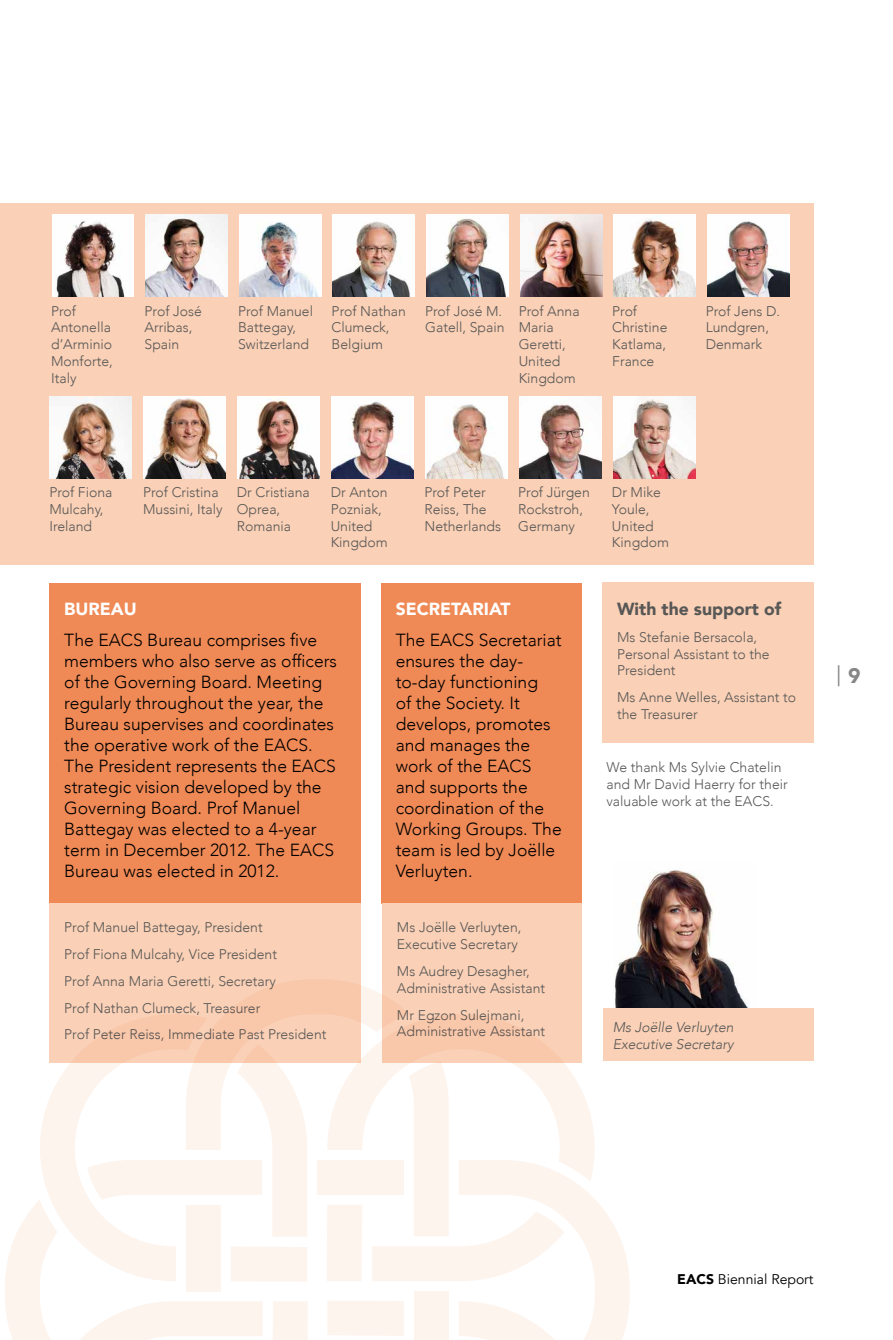
<style>
.page{position:relative;width:893px;height:1340px;background:#fff}
.page>*{position:absolute;margin:0;border:0;box-sizing:border-box;transform-origin:0 0}
.t1{font:21px "Avenir";color:#878787}
.Body{font:300 17.5px/21px "Avenir";color:#000}
.T3{font:900 17.5px "Avenir";color:#fff}
.Body-2{font:900 17.5px "Avenir";color:#575756}
.Body-3{font:300 14px/16.8px "Avenir";color:#575756}
.Name_list{font:300 14px/16.8px "Avenir";color:#575756}
.Legende{font:italic 300 14px "Avenir";color:#575756}
.t2{font:14px "Avenir";color:#000}
.s1{font-weight:900}
</style>
<div class="page">
<div style="left:0;top:203px;width:814px;height:361px;background:#fad0b6"></div>
<img style="left:146px;top:214px;width:82px;height:82px">
<img style="left:707px;top:214px;width:82px;height:82px">
<img style="left:426px;top:396px;width:81px;height:82px">
<img style="left:333px;top:214px;width:82px;height:82px">
<img style="left:520px;top:214px;width:82px;height:82px">
<img style="left:237px;top:396px;width:82px;height:82px">
<img style="left:239px;top:214px;width:82px;height:82px">
<img style="left:49px;top:396px;width:82px;height:82px">
<img style="left:520px;top:396px;width:81px;height:82px">
<img style="left:143px;top:396px;width:82px;height:82px">
<img style="left:614px;top:396px;width:82px;height:82px">
<img style="left:426px;top:214px;width:82px;height:82px">
<img style="left:52px;top:214px;width:82px;height:82px">
<img style="left:614px;top:214px;width:82px;height:82px">
<img style="left:331px;top:396px;width:82px;height:82px">
<div style="left:49px;top:582px;width:311px;height:321px;background:#ef8955"></div>
<div style="left:381px;top:582px;width:200px;height:321px;background:#ef8955"></div>
<div style="left:49px;top:903px;width:311px;height:160px;background:#fad0b6"></div>
<div style="left:382px;top:903px;width:199px;height:160px;background:#fad0b6"></div>
<div style="left:602px;top:582px;width:212px;height:161px;background:#fad0b6"></div>
<svg style="left:5px;top:979px;width:625px;height:360px"></svg>
<img style="left:613px;top:870px;width:136px;height:138px">
<div style="left:603px;top:1008px;width:211px;height:52px;background:#fad0b6"></div>
<p class="Body-3" style="left:51px;top:302px;width:63px">Prof<br>Antonella d’Arminio<br>Monforte,<br>Italy</p>
<p class="Body-3" style="left:145px;top:302px;width:59px">Prof José<br>Arribas,</p>
<p class="Body-3" style="left:145px;top:336px;width:36px">Spain</p>
<p class="Body-3" style="left:238px;top:302px;width:76px">Prof Manuel<br>Battegay,<br>Switzerland</p>
<p class="Body-3" style="left:332px;top:302px;width:76px">Prof Nathan<br>Clumeck,<br>Belgium</p>
<p class="Body-3" style="left:425px;top:302px;width:81px">Prof José M.<br>Gatell, Spain</p>
<p class="Body-3" style="left:519px;top:302px;width:62px">Prof Anna<br>Maria<br>Geretti,</p>
<p class="Body-3" style="left:519px;top:353px;width:59px">United<br>Kingdom</p>
<p class="Body-3" style="left:612px;top:302px;width:57px">Prof<br>Christine<br>Katlama,</p>
<p class="Body-3" style="left:612px;top:353px;width:44px">France</p>
<p class="Body-3" style="left:706px;top:302px;width:76px">Prof Jens D.<br>Lundgren,<br>Denmark</p>
<p class="Body-3" style="left:49px;top:484px;width:65px">Prof Fiona<br>Mulcahy,<br>Ireland</p>
<p class="Body-3" style="left:143px;top:484px;width:81px">Prof Cristina<br>Mussini, Italy</p>
<p class="Body-3" style="left:237px;top:484px;width:74px">Dr Cristiana<br>Oprea,</p>
<p class="Body-3" style="left:237px;top:517px;width:56px">Romania</p>
<p class="Body-3" style="left:331px;top:484px;width:58px">Dr Anton<br>Pozniak,</p>
<p class="Body-3" style="left:331px;top:517px;width:59px">United<br>Kingdom</p>
<p class="Body-3" style="left:424px;top:484px;width:78px">Prof Peter<br>Reiss, The<br>Netherlands</p>
<p class="Body-3" style="left:518px;top:484px;width:73px">Prof Jürgen<br>Rockstroh,<br>Germany</p>
<p class="Body-3" style="left:612px;top:484px;width:59px">Dr Mike<br>Youle,<br>United<br>Kingdom</p>
<p class="T3" style="left:64px;top:594px;width:74px">BUREAU</p>
<p class="Body" style="left:64px;top:629px;width:274px">The EACS Bureau comprises five members who also serve as officers of the Governing Board. Meeting regularly throughout the year, the<br>Bureau supervises and coordinates the operative work of the EACS.<br>The President represents the EACS strategic vision developed by the<br>Governing Board. Prof Manuel<br>Battegay was elected to a 4-year term in December 2012. The EACS<br>Bureau was elected in 2012.</p>
<p class="Body-3" style="left:64px;top:919px;width:200px">Prof Manuel Battegay, President</p>
<p class="Body-3" style="left:64px;top:946px;width:214px">Prof Fiona Mulcahy, Vice President</p>
<p class="Body-3" style="left:64px;top:972px;width:213px">Prof Anna Maria Geretti, Secretary</p>
<p class="Body-3" style="left:64px;top:999px;width:198px">Prof Nathan Clumeck, Treasurer</p>
<p class="Body-3" style="left:64px;top:1026px;width:264px">Prof Peter Reiss, Immediate Past President</p>
<p class="T3" style="left:396px;top:594px;width:116px">SECRETARIAT</p>
<p class="Body" style="left:396px;top:629px;width:168px">The EACS Secretariat ensures the day&shy;to-day functioning<br>of the Society. It develops, promotes and manages the work of the EACS and supports the coordination of the<br>Working Groups. The team is led by Joëlle<br>Verluyten.</p>
<p class="Body-3" style="left:397px;top:919px;width:126px">Ms Joëlle Verluyten,<br>Executive Secretary</p>
<p class="Body-3" style="left:397px;top:962px;width:150px">Ms Audrey Desagher,<br>Administrative Assistant</p>
<p class="Name_list" style="left:397px;top:1006px;width:150px">Mr Egzon Sulejmani,<br>Administrative Assistant</p>
<p class="Body-2" style="left:617px;top:594px;width:166px">With the support of</p>
<p class="Body-3" style="left:617px;top:628px;width:154px">Ms Stefanie Bersacola,<br>Personal Assistant to the<br>President</p>
<p class="Name_list" style="left:617px;top:689px;width:180px">Ms Anne Welles, Assistant to the Treasurer</p>
<p class="Body-3" style="left:606px;top:759px;width:183px">We thank Ms Sylvie Chatelin and Mr David Haerry for their valuable work at the EACS.</p>
<p class="Legende" style="left:613px;top:1019px;width:122px">Ms Joëlle Verluyten</p>
<p class="Legende" style="left:613px;top:1035px;width:122px">Executive Secretary</p>
<h1 class="t1" style="left:837px;top:656px;width:26px">| <span class="s1">9</span></h1>
<p class="t2" style="left:677px;top:1270px;width:138px"><span class="s1">EACS</span> Biennial Report</p>
</div>
